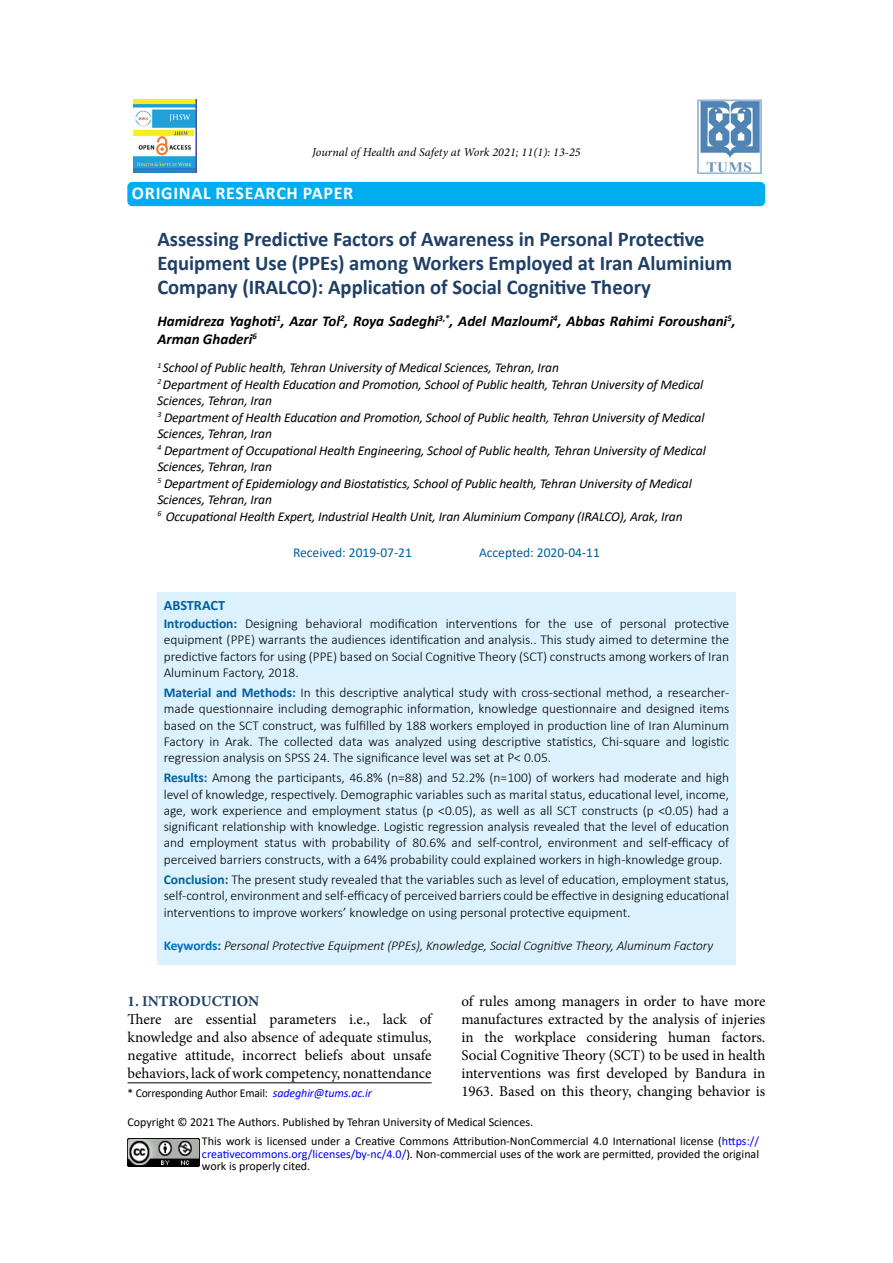
<style>
.page{position:relative;width:893px;height:1263px;background:#fff}
.page>*{position:absolute;margin:0;border:0;box-sizing:border-box;transform-origin:0 0}
.t1{font:700 21px/24px "Calibri";color:#1f3f65}
.t2{font:700 19.5px "Calibri";letter-spacing:.04em;color:#fff}
.t3{font:700 18px "Calibri";letter-spacing:.04em;color:#fff}
.t4{font:15px/18px "Minion Pro";letter-spacing:-.005em;color:#000;text-align:justify}
.t5{font:italic 700 15px/18px "Calibri";color:#000}
.t6{font:700 15px "Minion Pro";color:#1f3f65}
.t7{font:700 14.25px "Calibri";color:#005f9f}
.t8{font:300 13.5px/16.2px "Calibri";color:#000;text-align:justify}
.t9{font:italic 13.5px/16.5px "Calibri";letter-spacing:-.01em;color:#000}
.t10{font:italic 300 13.5px "Calibri";letter-spacing:-.01em;color:#000}
.t11{font:13.5px "Calibri";color:#005f9f}
.t12{font:12px/19px "Calibri";color:#000}
.t13{font:italic 12px "Minion Pro";color:#000}
.t14{font:12px "Calibri";color:#000;scale:.96 1}
.s1{font-weight:700;color:#005f9f}
.s2{font-weight:700;font-style:normal;color:#0070c0}
.s3{font-weight:700;font-style:normal;color:#1f3f65}
.s4{color:#00f}
.s5{font-style:italic;color:#00f}
</style>
<div class="page">
<div style="left:157px;top:593px;width:579px;height:372px;background:#dbf1fd"></div>
<div style="left:128px;top:183px;width:636px;height:22px;background:#00aeef;border-radius:4px"></div>
<div style="left:127px;top:182px;width:638px;height:24px;border:2px solid #00aeef;border-radius:4px"></div>
<hr style="left:128px;top:1082px;width:304px;height:1px;background:#000">
<img style="left:133px;top:99px;width:63px;height:73px">
<img style="left:697px;top:99px;width:64px;height:74px">
<img style="left:128px;top:1139px;width:71px;height:28px">
<p class="t13" style="left:312px;top:144px;width:270px">Journal of Health and Safety at Work 2021; 11(1): 13-25</p>
<h2 class="t2" style="left:165px;top:178px;width:166px">RESEARCH ARTICLE</h2>
<h1 class="t1" style="left:157px;top:227px;width:576px">Assessing Predictive Factors of Awareness in Personal Protective<br>Equipment Use (PPEs) among Workers Employed at Iran Aluminium<br>Company (IRALCO): Application of Social Cognitive Theory</h1>
<p class="t5" style="left:157px;top:311px;width:580px">Hamidreza Yaghoti<sup>1</sup>, Azar Tol<sup>2</sup>, Roya Sadeghi<sup>3,*</sup>, Adel Mazloumi<sup>4</sup>, Abbas Rahimi Foroushani<sup>5</sup>,<br>Arman Ghaderi<sup>6</sup></p>
<p class="t9" style="left:157px;top:359px;width:550px"><sup>1</sup> School of Public health, Tehran University of Medical Sciences, Tehran, Iran<br><sup>2</sup> Department of Health Education and Promotion, School of Public health, Tehran University of Medical Sciences, Tehran, Iran<br><sup>3</sup> Department of Health Education and Promotion, School of Public health, Tehran University of Medical Sciences, Tehran, Iran<br><sup>4</sup> Department of Occupational Health Engineering, School of Public health, Tehran University of Medical Sciences, Tehran, Iran<br><sup>5</sup> Department of Epidemiology and Biostatistics, School of Public health, Tehran University of Medical Sciences, Tehran, Iran<br><sup>6</sup> Occupational Health Expert, Industrial Health Unit, Iran Aluminium Company (IRALCO), Arak, Iran</p>
<p class="t11" style="left:293px;top:543px;width:120px">Received: 2019-07-21</p>
<p class="t11" style="left:479px;top:543px;width:122px">Accepted: 2020-04-11</p>
<h3 class="t3" style="left:132px;top:180px;width:223px">ORIGINAL RESEARCH PAPER</h3>
<p class="t7" style="left:164px;top:595px;width:63px">ABSTRACT</p>
<p class="t8" style="left:164px;top:615px;width:567px"><span class="s1">Introduction:</span> Designing behavioral modification interventions for the use of personal protective equipment (PPE) warrants the audiences identification and analysis.. This study aimed to determine the predictive factors for using (PPE) based on Social Cognitive Theory (SCT) constructs among workers of Iran Aluminum Factory, 2018.</p>
<p class="t8" style="left:164px;top:684px;width:567px"><span class="s1">Material and Methods:</span> In this descriptive analytical study with cross-sectional method, a researcher&shy;made questionnaire including demographic information, knowledge questionnaire and designed items based on the SCT construct, was fulfilled by 188 workers employed in production line of Iran Aluminum Factory in Arak. The collected data was analyzed using descriptive statistics, Chi-square and logistic regression analysis on SPSS 24. The significance level was set at P&lt; 0.05.</p>
<p class="t8" style="left:164px;top:770px;width:567px"><span class="s1">Results:</span> Among the participants, 46.8% (n=88) and 52.2% (n=100) of workers had moderate and high level of knowledge, respectively. Demographic variables such as marital status, educational level, income, age, work experience and employment status (p &lt;0.05), as well as all SCT constructs (p &lt;0.05) had a significant relationship with knowledge. Logistic regression analysis revealed that the level of education and employment status with probability of 80.6% and self-control, environment and self-efficacy of perceived barriers constructs, with a 64% probability could explained workers in high-knowledge group.</p>
<p class="t8" style="left:164px;top:871px;width:567px;line-height:16.6px"><span class="s1">Conclusion:</span> The present study revealed that the variables such as level of education, employment status, self-control, environment and self-efficacy of perceived barriers could be effective in designing educational interventions to improve workers’ knowledge on using personal protective equipment.</p>
<p class="t10" style="left:164px;top:937px;width:551px"><span class="s2">Keywords</span><span class="s3">:</span> Personal Protective Equipment (PPEs), Knowledge, Social Cognitive Theory, Aluminum Factory</p>
<p class="t4" style="left:461px;top:992px;width:306px">of rules among managers in order to have more manufactures extracted by the analysis of injeries in the workplace considering human factors.<br>Social Cognitive Theory (SCT) to be used in health interventions was first developed by Bandura in 1963. Based on this theory, changing behavior is</p>
<p class="t12" style="left:202px;top:1112px;width:559px;text-indent:-74px">Copyright © 2021 The Authors. Published by Tehran University of Medical Sciences.<br>This work is licensed under a Creative Commons Attribution-NonCommercial 4.0 International license (<span class="s4">https://</span></p>
<p class="t12" style="left:202px;top:1147px;width:559px;line-height:12.8px"><span class="s4">creativecommons.org/licenses/by-nc/4.0/</span>). Non-commercial uses of the work are permitted, provided the original work is properly cited.</p>
<p class="t6" style="left:128px;top:990px;width:133px">1. INTRODUCTION</p>
<p class="t4" style="left:128px;top:1010px;width:306px">There are essential parameters i.e., lack of knowledge and also absence of adequate stimulus, negative attitude, incorrect beliefs about unsafe behaviors, lack of work competency, nonattendance</p>
<p class="t14" style="left:128px;top:1084px;width:256px">* Corresponding Author Email: <span class="s5">sadeghir@tums.ac.ir</span></p>
</div>
